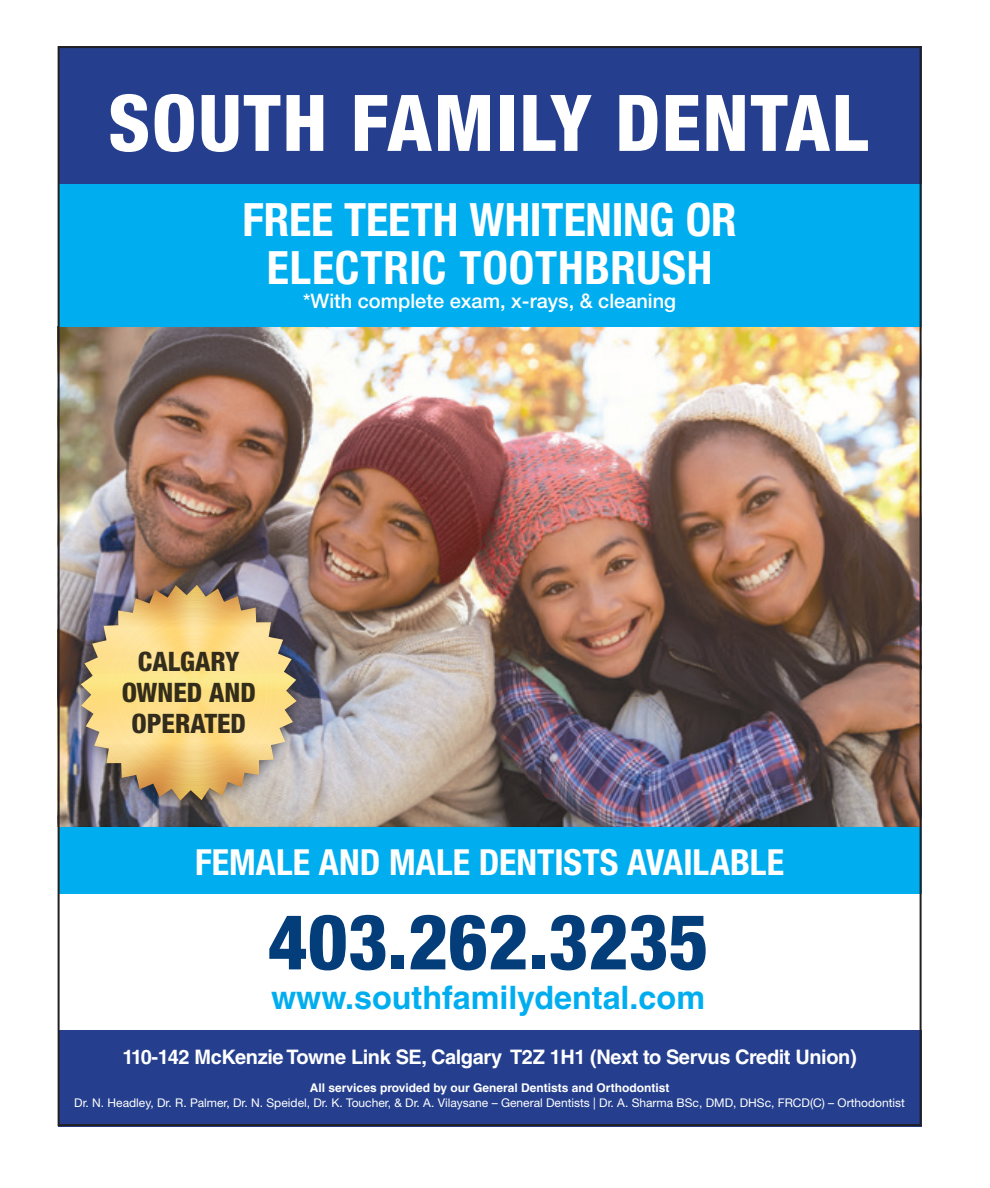
<style>
.page{position:relative;width:990px;height:1188px;background:#fff}
.page>*{position:absolute;margin:0;border:0;box-sizing:border-box;transform-origin:0 0}
.t1{font:800 condensed 78.2px "Helvetica Neue LT Std";letter-spacing:.02em;color:#fff}
.t2{font:800 condensed 77px "Helvetica Neue LT Std";color:#043e7a}
.t3{font:700 condensed 46px/48px "Helvetica Neue LT Std";letter-spacing:.01em;color:#fff;text-align:center}
.t4{font:700 condensed 36px "Helvetica Neue LT Std";color:#fff}
.t5{font:700 32.4px "Helvetica LT Std";color:#00aeef}
.t6{font:800 condensed 26.8px/30.8px "Helvetica Neue LT Std";color:#010000;text-align:center}
.t7{font:700 20px "Helvetica LT Std";letter-spacing:-.02em;color:#fff}
.t8{font:500 20px "Helvetica Neue LT Std";color:#fff}
.t9{font:12px/14.4px "Helvetica Neue LT Std";color:#fff;text-align:center}
.s1{font-family:"Helvetica LT Std";font-weight:700}
</style>
<div class="page">
<div style="left:58px;top:827px;width:864px;height:67px;background:#00aeef"></div>
<img style="left:61px;top:327px;width:858px;height:500px">
<div style="left:58px;top:46px;width:864px;height:138px;background:#253f8e"></div>
<div style="left:58px;top:1030px;width:864px;height:96px;background:#253f8e"></div>
<div style="left:68px;top:572px;width:241px;height:241px;background:#231f20;opacity:.75"></div>
<svg style="left:81px;top:585px;width:216px;height:216px;background:#d4bb82"></svg>
<div style="left:58px;top:184px;width:864px;height:143px;background:#00aeef"></div>
<p class="t1" style="left:108px;top:75px;width:761px">SOUTH FAMILY DENTAL</p>
<p class="t3" style="left:242px;top:195px;width:496px">FREE TEETH WHITENING OR<br>ELECTRIC TOOTHBRUSH</p>
<p class="t8" style="left:303px;top:289px;width:375px">*With complete exam, x-rays, &amp; cleaning</p>
<h3 class="t6" style="left:122px;top:646px;width:136px">CALGARY<br>OWNED AND<br>OPERATED</h3>
<p class="t4" style="left:195px;top:840px;width:590px">FEMALE AND MALE DENTISTS AVAILABLE</p>
<p class="t2" style="left:268px;top:894px;width:442px">403.262.3235</p>
<p class="t5" style="left:271px;top:978px;width:436px">www.southfamilydental.com</p>
<p class="t7" style="left:122px;top:1045px;width:736px">110-142 McKenzie Towne Link SE, Calgary T2Z 1H1 (Next to Servus Credit Union)</p>
<p class="t9" style="left:74px;top:1081px;width:832px"><span class="s1">All services provided by our General Dentists and Orthodontist<br></span>Dr. N. Headley, Dr. R. Palmer, Dr. N. Speidel, Dr. K. Toucher, &amp; Dr. A. Vilaysane – General Dentists | Dr. A. Sharma BSc, DMD, DHSc, FRCD(C) – Orthodontist</p>
</div>
